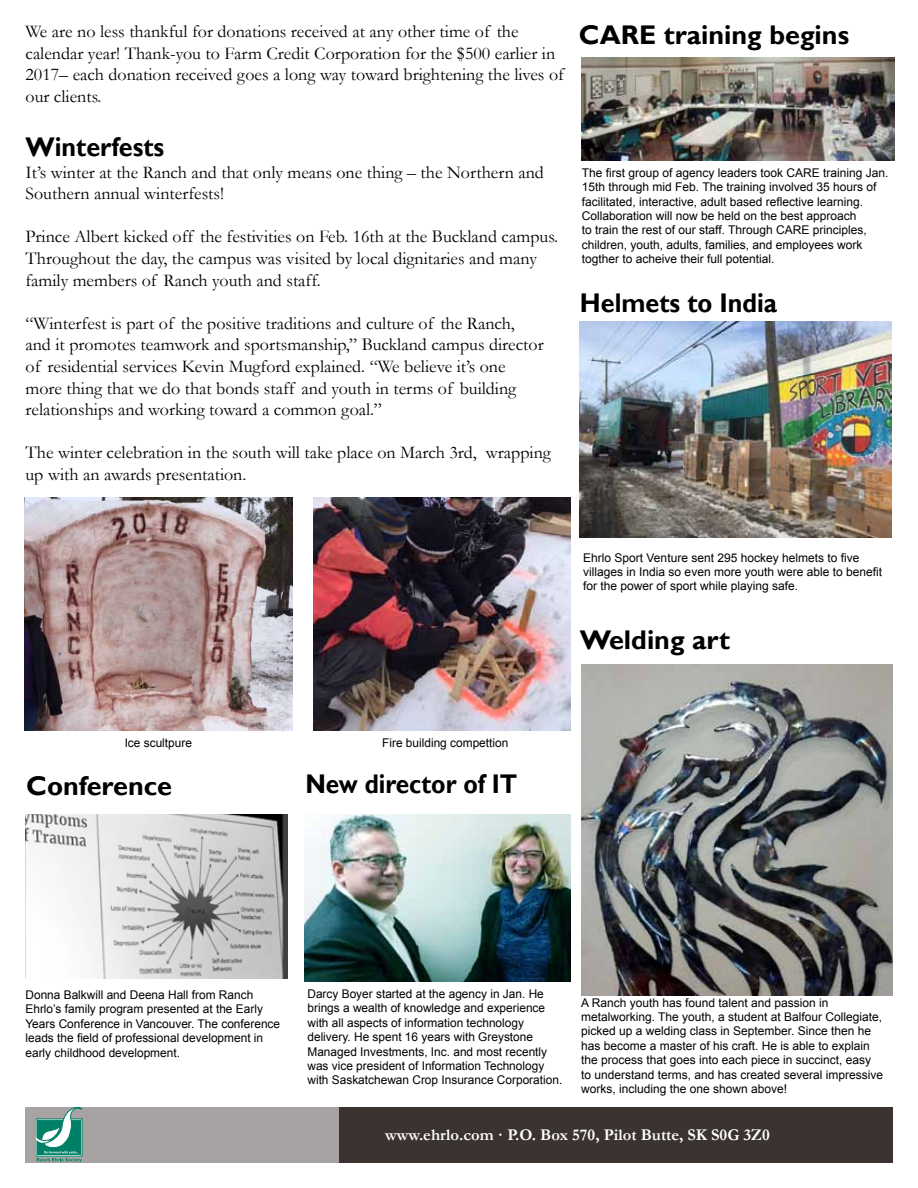
<style>
.page{position:relative;width:918px;height:1188px;background:#fff}
.page>*{position:absolute;margin:0;border:0;box-sizing:border-box;transform-origin:0 0}
.t1{font:700 27px "Gill Sans";color:#000}
.t2{font:700 27px "Gill Sans";color:#000;scale:.93 1}
.t3{font:700 27px "Gill Sans";color:#000;scale:.9 1}
.t4{font:18px/21.6px "Garamond";color:#000}
.t5{font:700 16.5px "Garamond";color:#fff}
.t6{font:12px/14.4px "Arial";color:#000}
</style>
<div class="page">
<svg style="left:26px;top:1107px;width:866px;height:55px;background:#5e5754"></svg>
<svg style="left:36px;top:1107px;width:46px;height:55px;background:#62a597"></svg>
<img style="left:581px;top:58px;width:314px;height:103px">
<img style="left:580px;top:322px;width:312px;height:216px">
<img style="left:581px;top:664px;width:311px;height:332px">
<img style="left:26px;top:814px;width:261px;height:164px">
<img style="left:305px;top:814px;width:265px;height:167px">
<img style="left:24px;top:497px;width:269px;height:233px">
<img style="left:313px;top:497px;width:257px;height:233px">
<h2 class="t4" style="left:26px;top:20px;width:540px">We are no less thankful for donations received at any other time of the calendar year! Thank-you to Farm Credit Corporation for the $500 earlier in 2017– each donation received goes a long way toward brightening the lives of our clients.</h2>
<h1 class="t2" style="left:26px;top:131px;width:151px">Winterfests</h1>
<h2 class="t4" style="left:26px;top:161px;width:520px">It’s winter at the Ranch and that only means one thing – the Northern and<br>Southern annual winterfests!</h2>
<h2 class="t4" style="left:26px;top:226px;width:534px">Prince Albert kicked off the festivities on Feb. 16th at the Buckland campus.<br>Throughout the day, the campus was visited by local dignitaries and many family members of Ranch youth and staff.</h2>
<p class="t4" style="left:26px;top:312px;width:520px">“Winterfest is part of the positive traditions and culture of the Ranch, and it promotes teamwork and sportsmanship,” Buckland campus director of residential services Kevin Mugford explained. “We believe it’s one more thing that we do that bonds staff and youth in terms of building relationships and working toward a common goal.”</p>
<h2 class="t4" style="left:26px;top:442px;width:527px">The winter celebration in the south will take place on March 3rd, wrapping up with an awards presentation.</h2>
<h1 class="t1" style="left:579px;top:19px;width:272px">CARE training begins</h1>
<p class="t6" style="left:582px;top:166px;width:308px">The first group of agency leaders took CARE training Jan.<br>15th through mid Feb. The training involved 35 hours of facilitated, interactive, adult based reflective learning.<br>Collaboration will now be held on the best approach<br>to train the rest of our staff. Through CARE principles, children, youth, adults, families, and employees work togther to acheive their full potential.</p>
<h1 class="t2" style="left:580px;top:287px;width:214px">Helmets to India</h1>
<p class="t6" style="left:583px;top:550px;width:300px">Ehrlo Sport Venture sent 295 hockey helmets to five villages in India so even more youth were able to benefit for the power of sport while playing safe.</p>
<h1 class="t1" style="left:580px;top:623px;width:152px">Welding art</h1>
<p class="t6" style="left:125px;top:735px;width:69px">Ice scultpure</p>
<h1 class="t1" style="left:26px;top:770px;width:147px">Conference</h1>
<p class="t6" style="left:382px;top:735px;width:128px">Fire building compettion</p>
<h1 class="t3" style="left:305px;top:768px;width:237px">New director of IT</h1>
<p class="t6" style="left:26px;top:988px;width:256px">Donna Balkwill and Deena Hall from Ranch Ehrlo’s family program presented at the Early Years Conference in Vancouver. The conference leads the field of professional development in early childhood development.</p>
<p class="t6" style="left:307px;top:987px;width:256px">Darcy Boyer started at the agency in Jan. He brings a wealth of knowledge and experience with all aspects of information technology delivery. He spent 16 years with Greystone Managed Investments, Inc. and most recently was vice president of Information Technology with Saskatchewan Crop Insurance Corporation.</p>
<p class="t6" style="left:581px;top:995px;width:304px">A Ranch youth has found talent and passion in metalworking. The youth, a student at Balfour Collegiate, picked up a welding class in September. Since then he has become a master of his craft. He is able to explain the process that goes into each piece in succinct, easy to understand terms, and has created several impressive works, including the one shown above!</p>
<h3 class="t5" style="left:489px;top:1121px;width:255px">Want to receive this report by email?</h3>
<h3 class="t5" style="left:385px;top:1123px;width:386px">www.ehrlo.com · P.O. Box 570, Pilot Butte, SK S0G 3Z0</h3>
</div>
